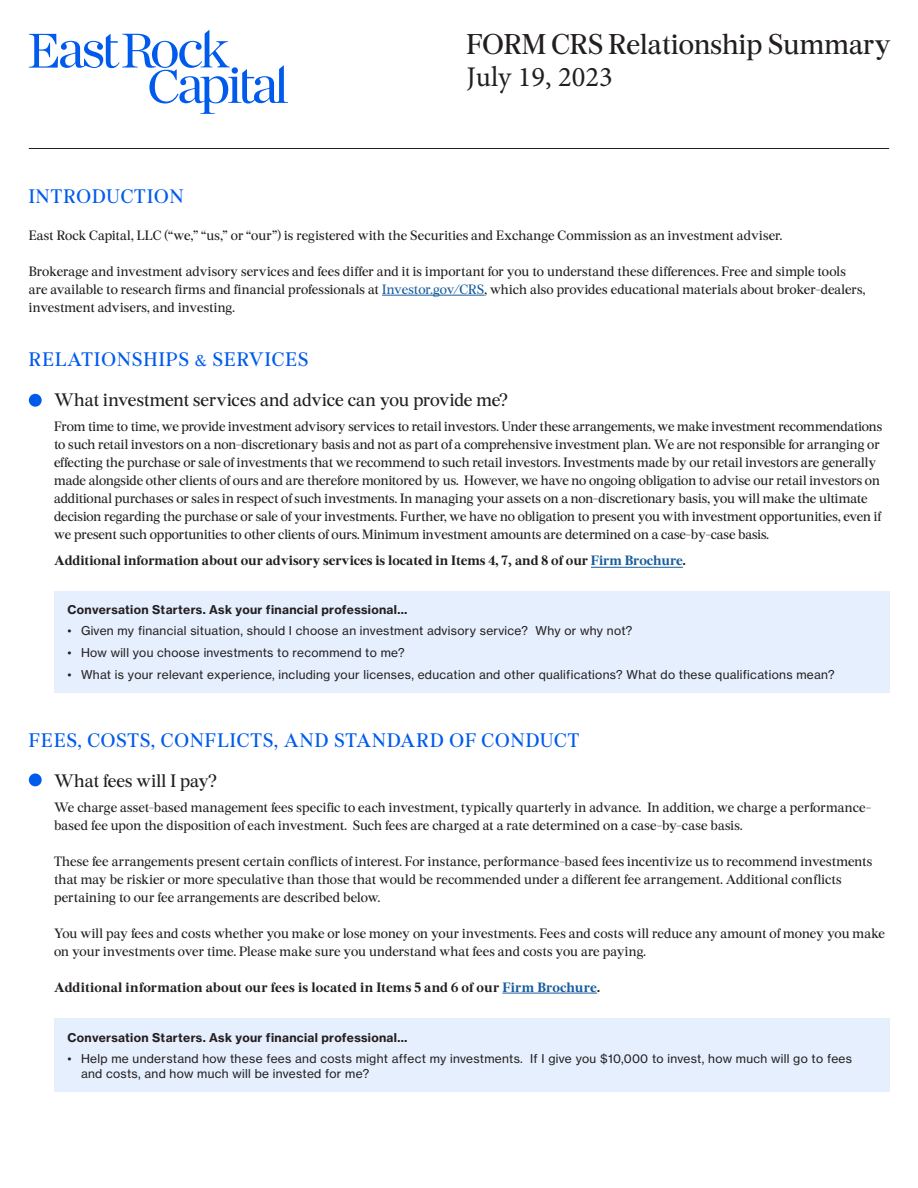
<style>
.page{position:relative;width:918px;height:1188px;background:#fff}
.page>*{position:absolute;margin:0;border:0;box-sizing:border-box;transform-origin:0 0}
.Document_Title{font:28.5px/32.1px "Burgess Pro";color:#231f20}
.t1{font:19.5px "Burgess Pro";letter-spacing:.05em;color:#005bec}
.Body{font:18px "Burgess Pro";color:#231f20}
.Body-2{font:13.5px/18px "Burgess Pro";color:#231f20}
.Body-3{font:700 13.5px "Burgess Pro";letter-spacing:-.005em;color:#231f20}
.t2{font:12px/15px "N Haas Grotesk TX Pro 55 Rg";letter-spacing:.025em;color:#231f20}
.t3{font:12px "N Haas Grotesk TX Pro 75 Bd";letter-spacing:.025em;color:#231f20}
.s1{font-family:"Minion Pro"}
.s2{color:#175d9e}
.s3{font-family:"Minion Pro";font-size:15px}
</style>
<div class="page">
<hr style="left:382px;top:295px;width:103px;height:1px;background:#175d9e">
<hr style="left:29px;top:148px;width:860px;height:1px;background:#231f20">
<svg style="left:29px;top:30px;width:259px;height:84px"></svg>
<hr style="left:502px;top:993px;width:95px;height:1px;background:#175d9e">
<div style="left:54px;top:591px;width:835px;height:101px;background:#e6effd"></div>
<div style="left:54px;top:1019px;width:835px;height:73px;background:#e6effd"></div>
<div style="left:29px;top:394px;width:13px;height:13px;background:#005bec;border-radius:50%"></div>
<div style="left:29px;top:773px;width:13px;height:13px;background:#005bec;border-radius:50%"></div>
<hr style="left:591px;top:567px;width:92px;height:1px;background:#175d9e">
<p class="t1" style="left:29px;top:184px;width:156px">INTRODUCTION</p>
<p class="Document_Title" style="left:466px;top:29px;width:426px">FORM CRS Relationship Summary<br><span class="s1">July 19, 2023</span></p>
<p class="Body-2" style="left:29px;top:227px;width:755px">East Rock Capital, LLC (“we,” “us,” or “our”) is registered with the Securities and Exchange Commission as an investment adviser.</p>
<p class="Body-2" style="left:29px;top:263px;width:838px">Brokerage and investment advisory services and fees differ and it is important for you to understand these differences. Free and simple tools are available to research firms and financial professionals at <span class="s2">Investor.gov/CRS</span>, which also provides educational materials about broker-dealers, investment advisers, and investing.</p>
<p class="t1" style="left:29px;top:347px;width:281px">RELATIONSHIPS &amp; SERVICES</p>
<p class="Body" style="left:54px;top:389px;width:455px">What investment services and advice can you provide me?</p>
<p class="Body-2" style="left:54px;top:418px;width:830px">From time to time, we provide investment advisory services to retail investors. Under these arrangements, we make investment recommendations to such retail investors on a non-discretionary basis and not as part of a comprehensive investment plan. We are not responsible for arranging or effecting the purchase or sale of investments that we recommend to such retail investors. Investments made by our retail investors are generally made alongside other clients of ours and are therefore monitored by us. However, we have no ongoing obligation to advise our retail investors on additional purchases or sales in respect of such investments. In managing your assets on a non-discretionary basis, you will make the ultimate decision regarding the purchase or sale of your investments. Further, we have no obligation to present you with investment opportunities, even if we present such opportunities to other clients of ours. Minimum investment amounts are determined on a case-by-case basis.</p>
<p class="Body-3" style="left:54px;top:552px;width:633px">Additional information about our advisory services is located in Items 4, 7<span class="s3">,</span> and 8 of our <span class="s2">Firm Brochure</span>.</p>
<p class="t3" style="left:68px;top:602px;width:341px">Conversation Starters. Ask your financial professional…</p>
<p class="t2" style="left:68px;top:624px;width:567px">• Given my financial situation, should I choose an investment advisory service? Why or why not?</p>
<p class="t2" style="left:68px;top:645px;width:339px">• How will you choose investments to recommend to me?</p>
<p class="t2" style="left:68px;top:667px;width:769px">• What is your relevant experience, including your licenses, education and other qualifications? What do these qualifications mean?</p>
<p class="t1" style="left:29px;top:728px;width:552px">FEES, COSTS, CONFLICTS, AND STANDARD OF CONDUCT</p>
<p class="Body" style="left:54px;top:770px;width:164px">What fees will I pay?</p>
<p class="Body-2" style="left:54px;top:799px;width:819px">We charge asset-based management fees specific to each investment, typically quarterly in advance. In addition, we charge a performance&shy;based fee upon the disposition of each investment. Such fees are charged at a rate determined on a case-by-case basis.</p>
<p class="Body-2" style="left:54px;top:853px;width:820px">These fee arrangements present certain conflicts of interest. For instance, performance-based fees incentivize us to recommend investments that may be riskier or more speculative than those that would be recommended under a different fee arrangement. Additional conflicts pertaining to our fee arrangements are described below.</p>
<p class="Body-2" style="left:54px;top:925px;width:833px">You will pay fees and costs whether you make or lose money on your investments. Fees and costs will reduce any amount of money you make on your investments over time. Please make sure you understand what fees and costs you are paying.</p>
<p class="Body-3" style="left:54px;top:979px;width:547px">Additional information about our fees is located in Items 5 and 6 of our <span class="s2">Firm Brochure</span>.</p>
<p class="t3" style="left:68px;top:1030px;width:341px">Conversation Starters. Ask your financial professional…</p>
<p class="t2" style="left:81px;top:1051px;width:773px;text-indent:-14px">• Help me understand how these fees and costs might affect my investments. If I give you $10,000 to invest, how much will go to fees and costs, and how much will be invested for me?</p>
</div>
